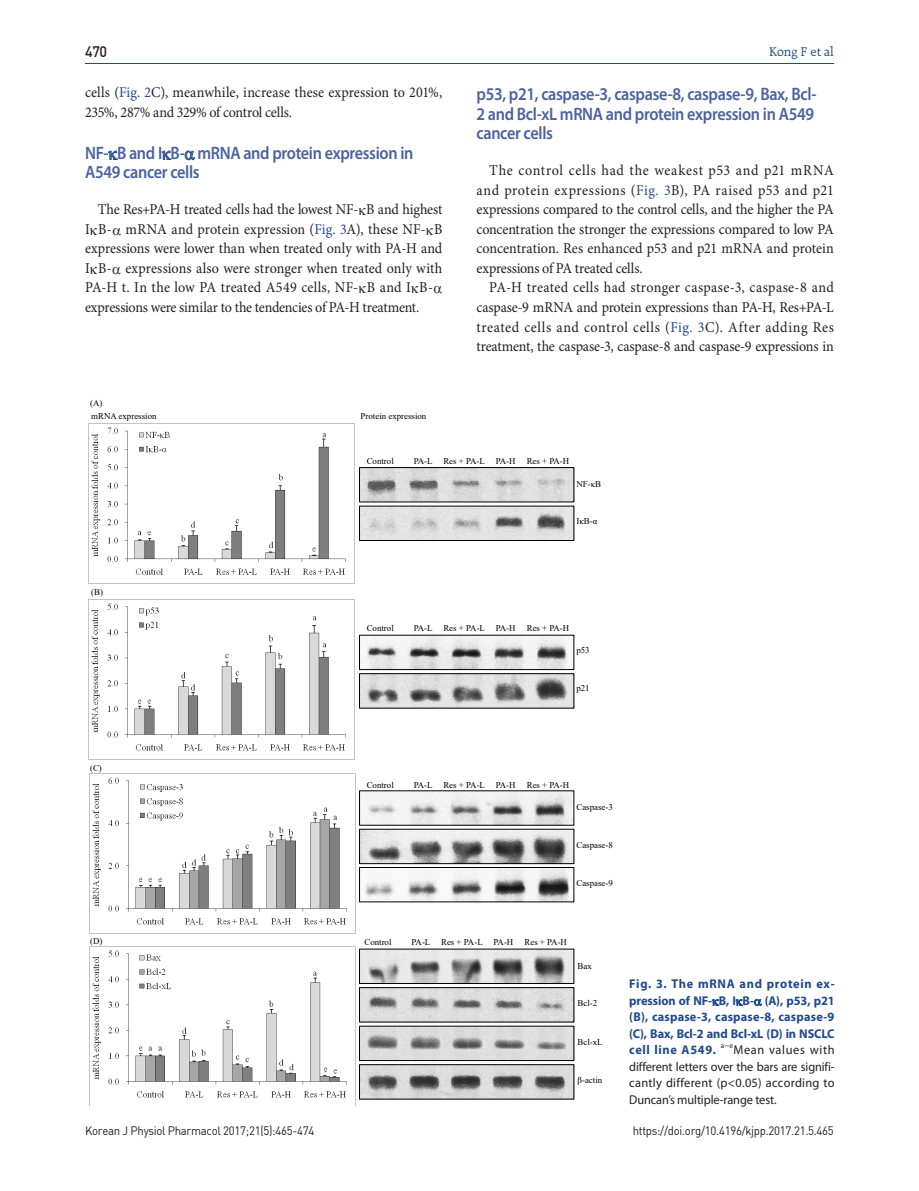
<style>
.page{position:relative;width:919px;height:1191px;background:#fff}
.page>*{position:absolute;margin:0;border:0;box-sizing:border-box;transform-origin:0 0}
.t1{font:600 18px/19.5px "Myriad Pro";letter-spacing:-.02em;color:#4a629f;scale:.9 1}
.t2{font:15px/19.5px "Minion Pro";letter-spacing:-.005em;color:#231f20;scale:.94 1}
.t3{font:15px "Dinmed";color:#231f20;scale:.95 1}
.t4{font:13.5px "Raleigh BT";letter-spacing:-.01em;color:#204a8e}
.t5{font:700 12.75px/16.5px "Myriad Pro";letter-spacing:.015em;color:#204a8e;text-align:justify}
.t6{font:12.75px/16.5px "Myriad Pro";letter-spacing:.01em;color:#231f20;text-align:justify}
.t7{font:12px "Dinreg";letter-spacing:-.025em;color:#231f20;scale:.95 1}
.t8{font:8.85px "Times New Roman";color:#000}
.t9{font:8.85px "Times New Roman";letter-spacing:-.045em;color:#000}
.t10{font:7.5px "Myriad Pro";color:#231f20}
.s1{color:#204a8e}
</style>
<div class="page">
<hr style="left:85px;top:64px;width:748px;height:1px;background:#204a8e">
<img style="left:361px;top:469px;width:211px;height:31px">
<div style="left:359px;top:467px;width:215px;height:35px;border:1px solid #000"></div>
<img style="left:361px;top:508px;width:211px;height:30px">
<img style="left:91px;top:424px;width:264px;height:159px">
<img style="left:361px;top:675px;width:211px;height:31px">
<div style="left:359px;top:673px;width:215px;height:35px;border:1px solid #000"></div>
<img style="left:364px;top:637px;width:208px;height:30px">
<img style="left:89px;top:599px;width:266px;height:160px">
<img style="left:361px;top:792px;width:211px;height:31px">
<img style="left:361px;top:831px;width:211px;height:30px">
<img style="left:364px;top:869px;width:207px;height:31px">
<div style="left:359px;top:867px;width:215px;height:35px;border:1px solid #000"></div>
<img style="left:89px;top:774px;width:258px;height:159px">
<img style="left:361px;top:1066px;width:211px;height:31px">
<div style="left:359px;top:1064px;width:215px;height:35px;border:1px solid #000"></div>
<img style="left:361px;top:989px;width:211px;height:31px">
<div style="left:359px;top:987px;width:215px;height:35px;border:1px solid #000"></div>
<img style="left:361px;top:1028px;width:211px;height:30px">
<img style="left:361px;top:951px;width:211px;height:30px">
<img style="left:89px;top:946px;width:266px;height:159px">
<svg style="left:108px;top:150px;width:10px;height:10px"></svg>
<svg style="left:161px;top:150px;width:10px;height:10px"></svg>
<svg style="left:185px;top:151px;width:10px;height:9px"></svg>
<svg style="left:711px;top:999px;width:8px;height:6px"></svg>
<svg style="left:735px;top:999px;width:8px;height:6px"></svg>
<svg style="left:754px;top:999px;width:7px;height:7px"></svg>
<p class="t3" style="left:85px;top:42px;width:25px">470</p>
<p class="t2" style="left:85px;top:83px;width:381px">cells (<span class="s1">Fig. 2</span>C), meanwhile, increase these expression to 201%,<br>235%, 287% and 329% of control cells.</p>
<p class="t1" style="left:85px;top:142px;width:366px">NF- B and I B- mRNA and protein expression in<br>A549 cancer cells</p>
<p class="t2" style="left:85px;top:200px;width:381px;text-indent:13px">The Res+PA-H treated cells had the lowest NF- B and highest I B- mRNA and protein expression (<span class="s1">Fig. 3</span>A), these NF- B expressions were lower than when treated only with PA-H and I B- expressions also were stronger when treated only with PA-H t. In the low PA treated A549 cells, NF- B and I B&shy;expressions were similar to the tendencies of PA-H treatment.</p>
<p class="t8" style="left:90px;top:396px;width:14px">(A)</p>
<p class="t8" style="left:91px;top:410px;width:67px">mRNA expression</p>
<p class="t8" style="left:360px;top:410px;width:67px">Protein expression</p>
<p class="t4" style="left:769px;top:43px;width:66px">Kong F et al</p>
<p class="t1" style="left:476px;top:84px;width:379px">p53, p21, caspase-3, caspase-8, caspase-9, Bax, Bcl-<br>2 and Bcl-xL mRNA and protein expression in A549 cancer cells</p>
<p class="t2" style="left:476px;top:161px;width:382px;text-align:justify;text-indent:13px">The control cells had the weakest p53 and p21 mRNA and protein expressions (<span class="s1">Fig. 3</span>B), PA raised p53 and p21 expressions compared to the control cells, and the higher the PA concentration the stronger the expressions compared to low PA concentration. Res enhanced p53 and p21 mRNA and protein expressions of PA treated cells.</p>
<p class="t2" style="left:476px;top:278px;width:381px;text-align:justify;text-indent:13px">PA-H treated cells had stronger caspase-3, caspase-8 and caspase-9 mRNA and protein expressions than PA-H, Res+PA-L treated cells and control cells (<span class="s1">Fig. 3</span>C). After adding Res treatment, the caspase-3, caspase-8 and caspase-9 expressions in</p>
<p class="t8" style="left:366px;top:455px;width:29px">Control</p>
<p class="t9" style="left:413px;top:455px;width:157px">PA-L Res + PA-L PA-H Res + PA-H</p>
<p class="t8" style="left:91px;top:586px;width:13px">(B)</p>
<p class="t8" style="left:90px;top:761px;width:13px">(C)</p>
<p class="t8" style="left:90px;top:934px;width:14px">(D)</p>
<p class="t8" style="left:576px;top:477px;width:26px">NF-κB</p>
<p class="t8" style="left:576px;top:515px;width:22px">IκB-α</p>
<p class="t8" style="left:366px;top:621px;width:29px">Control</p>
<p class="t9" style="left:414px;top:621px;width:157px">PA-L Res + PA-L PA-H Res + PA-H</p>
<p class="t8" style="left:576px;top:644px;width:15px">p53</p>
<p class="t8" style="left:576px;top:681px;width:15px">p21</p>
<p class="t8" style="left:366px;top:778px;width:29px">Control</p>
<p class="t9" style="left:414px;top:778px;width:157px">PA-L Res + PA-L PA-H Res + PA-H</p>
<p class="t8" style="left:576px;top:800px;width:38px">Caspase-3</p>
<p class="t8" style="left:576px;top:838px;width:38px">Caspase-8</p>
<p class="t8" style="left:576px;top:877px;width:38px">Caspase-9</p>
<p class="t8" style="left:364px;top:936px;width:29px">Control</p>
<p class="t9" style="left:411px;top:936px;width:157px">PA-L Res + PA-L PA-H Res + PA-H</p>
<p class="t8" style="left:577px;top:959px;width:16px">Bax</p>
<p class="t8" style="left:577px;top:997px;width:21px">Bcl-2</p>
<p class="t8" style="left:577px;top:1035px;width:27px">Bcl-xL</p>
<p class="t8" style="left:577px;top:1074px;width:26px">β-actin</p>
<p class="t5" style="left:629px;top:975px;width:207px">Fig. 3. The mRNA and protein ex&shy;pression of NF- B, I B- (A), p53, p21 (B), caspase-3, caspase-8, caspase-9 (C), Bax, Bcl-2 and Bcl-xL (D) in NSCLC cell line A549.</p>
<p class="t10" style="left:720px;top:1041px;width:14px">a~e</p>
<p class="t6" style="left:629px;top:1041px;width:207px;text-indent:104px">Mean values with different letters over the bars are signifi&shy;cantly different (p&lt;0.05) according to Duncan’s multiple-range test.</p>
<p class="t7" style="left:85px;top:1123px;width:243px">Korean J Physiol Pharmacol 2017;21(5):465-474</p>
<p class="t7" style="left:632px;top:1123px;width:213px">https://doi.org/10.4196/kjpp.2017.21.5.465</p>
</div>
